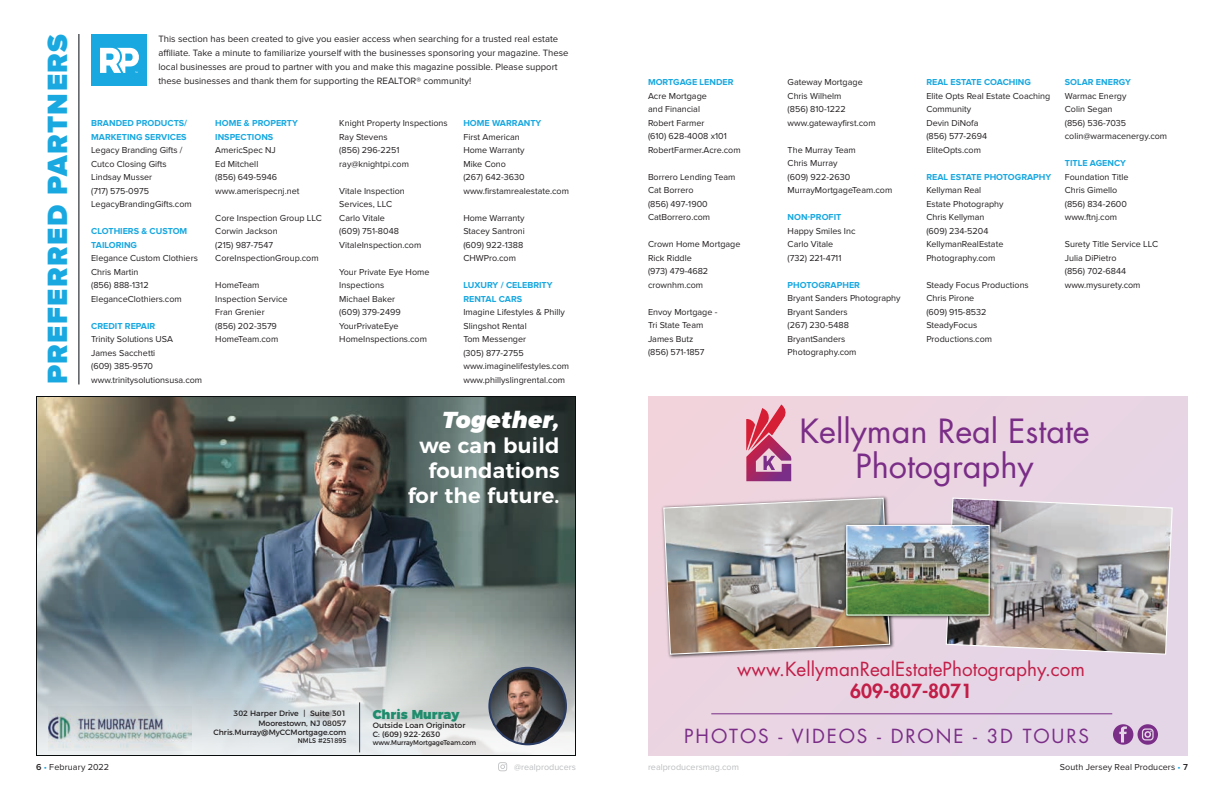
<style>
.page{position:relative;width:1224px;height:792px;background:#fff}
.page>*{position:absolute;margin:0;border:0;box-sizing:border-box;transform-origin:0 0}
.t1{font:32.5px/35.1px "Futura Std";color:#7a2e87;text-align:center}
.t2{font:900 28.9px "Proxima Nova";letter-spacing:.05em;color:#19a8e0}
.t3{font:italic 900 23px "Montserrat";letter-spacing:.01em;color:#fff}
.t4{font:600 21px/25px "Montserrat";letter-spacing:.01em;color:#fff;text-align:right}
.t5{font:18.9px "Futura Std";color:#c21f48}
.t6{font:18.9px "Futura Std";letter-spacing:.1em;color:#7a2e87}
.t7{font:800 18.9px "Futura Std";color:#c21f48}
.t8{font:900 12.9px "Montserrat";color:#1f8d6d}
.t9{font:9.5px/14px "Proxima Nova";color:#231f20}
.t10{font:9px/13.5px "Proxima Nova";color:#231f20}
.t11{font:700 9px/13.5px "Proxima Nova";color:#19a8e0}
.t12{font:9px "Proxima Nova";color:#bcbec0}
.t13{font:7.7px/9.3px "Montserrat";color:#231f20}
.t14{font:6.9px "Montserrat";color:#231f20;scale:.93 1}
.s1{font-weight:600}
.s2{color:#19a8e0}
</style>
<div class="page">
<svg style="left:498px;top:762px;width:9px;height:9px"></svg>
<hr style="left:79px;top:34px;width:1px;height:350px;background:#00080f">
<div style="left:91px;top:34px;width:55px;height:52px;background:#19a8e0"></div>
<svg style="left:100px;top:48px;width:39px;height:25px"></svg>
<img style="left:36px;top:396px;width:540px;height:360px">
<div style="left:648px;top:396px;width:540px;height:360px;background:#e9d5e3"></div>
<svg style="left:746px;top:405px;width:46px;height:76px"></svg>
<hr style="left:711px;top:713px;width:401px;height:1px;background:#7a2e87">
<svg style="left:1113px;top:724px;width:45px;height:21px"></svg>
<img style="left:946px;top:497px;width:227px;height:158px">
<img style="left:661px;top:496px;width:233px;height:163px">
<img style="left:663px;top:497px;width:228px;height:158px">
<img style="left:843px;top:521px;width:152px;height:100px">
<img style="left:848px;top:527px;width:140px;height:87px">
<div style="left:846px;top:525px;width:144px;height:91px;border:1px solid #fff"></div>
<h2 class="t2" style="left:44px;top:384px;width:352px;rotate:-90deg">PREFERRED PARTNERS</h2>
<p class="t9" style="left:158px;top:31px;width:412px">This section has been created to give you easier access when searching for a trusted real estate affiliate. Take a minute to familiarize yourself with the businesses sponsoring your magazine. These local businesses are proud to partner with you and make this magazine possible. Please support these businesses and thank them for supporting the REALTOR® community!</p>
<p class="t11" style="left:91px;top:117px;width:98px">BRANDED PRODUCTS/<br>MARKETING SERVICES</p>
<p class="t10" style="left:91px;top:144px;width:102px">Legacy Branding Gifts /<br>Cutco Closing Gifts<br>Lindsay Musser<br>(717) 575-0975<br>LegacyBrandingGifts.com</p>
<p class="t11" style="left:91px;top:225px;width:98px">CLOTHIERS &amp; CUSTOM<br>TAILORING</p>
<p class="t10" style="left:91px;top:252px;width:108px">Elegance Custom Clothiers<br>Chris Martin<br>(856) 888-1312<br>EleganceClothiers.com</p>
<p class="t11" style="left:91px;top:319px;width:66px">CREDIT REPAIR</p>
<p class="t10" style="left:91px;top:333px;width:113px">Trinity Solutions USA<br>James Sacchetti<br>(609) 385-9570 www.trinitysolutionsusa.com</p>
<p class="t11" style="left:215px;top:117px;width:84px">HOME &amp; PROPERTY<br>INSPECTIONS</p>
<p class="t10" style="left:215px;top:144px;width:86px">AmericSpec NJ<br>Ed Mitchell<br>(856) 649-5946 www.amerispecnj.net</p>
<p class="t10" style="left:215px;top:211px;width:108px">Core Inspection Group LLC<br>Corwin Jackson<br>(215) 987-7547<br>CoreInspectionGroup.com</p>
<p class="t10" style="left:215px;top:279px;width:74px">HomeTeam<br>Inspection Service<br>Fran Grenier<br>(856) 202-3579<br>HomeTeam.com</p>
<p class="t11" style="left:463px;top:117px;width:80px">HOME WARRANTY</p>
<p class="t10" style="left:463px;top:130px;width:107px">First American<br>Home Warranty<br>Mike Cono<br>(267) 642-3630 www.firstamrealestate.com</p>
<p class="t10" style="left:463px;top:211px;width:63px">Home Warranty<br>Stacey Santroni (609) 922-1388<br>CHWPro.com</p>
<p class="t11" style="left:463px;top:279px;width:91px">LUXURY / CELEBRITY<br>RENTAL CARS</p>
<p class="t10" style="left:463px;top:306px;width:107px">Imagine Lifestyles &amp; Philly<br>Slingshot Rental<br>Tom Messenger<br>(305) 877-2755 www.imaginelifestyles.com www.phillyslingrental.com</p>
<p class="t10" style="left:339px;top:117px;width:110px">Knight Property Inspections<br>Ray Stevens<br>(856) 296-2251 ray@knightpi.com</p>
<p class="t10" style="left:339px;top:184px;width:84px">Vitale Inspection<br>Services, LLC<br>Carlo Vitale<br>(609) 751-8048<br>VitaleInspection.com</p>
<p class="t10" style="left:339px;top:265px;width:92px">Your Private Eye Home<br>Inspections<br>Michael Baker<br>(609) 379-2499<br>YourPrivateEye<br>HomeInspections.com</p>
<h3 class="t3" style="left:442px;top:401px;width:119px">Together,</h3>
<h3 class="t4" style="left:408px;top:431px;width:153px">we can build foundations for the future.</h3>
<p class="t13" style="left:213px;top:708px;width:134px;text-align:right">302 Harper Drive | Suite 301<br>Moorestown, NJ 08057<br>Chris.Murray@MyCCMortgage.com</p>
<p class="t14" style="left:298px;top:735px;width:54px">NMLS #251895</p>
<h3 class="t8" style="left:373px;top:703px;width:88px">Chris Murray</h3>
<p class="t13" style="left:373px;top:720px;width:94px">Outside Loan Originator<br>C: (609) 922-2630</p>
<p class="t14" style="left:373px;top:737px;width:113px">www.MurrayMortgageTeam.com</p>
<p class="t11" style="left:648px;top:76px;width:87px">MORTGAGE LENDER</p>
<p class="t10" style="left:648px;top:89px;width:94px">Acre Mortgage<br>and Financial<br>Robert Farmer<br>(610) 628-4008 x101<br>RobertFarmer.Acre.com</p>
<p class="t10" style="left:648px;top:170px;width:89px">Borrero Lending Team<br>Cat Borrero<br>(856) 497-1900<br>CatBorrero.com</p>
<p class="t10" style="left:648px;top:237px;width:94px">Crown Home Mortgage<br>Rick Riddle<br>(973) 479-4682 crownhm.com</p>
<p class="t10" style="left:648px;top:305px;width:71px">Envoy Mortgage -<br>Tri State Team<br>James Butz<br>(856) 571-1857</p>
<p class="t10" style="left:788px;top:75px;width:90px">Gateway Mortgage<br>Chris Wilhelm<br>(856) 810-1222 www.gatewayfirst.com</p>
<p class="t10" style="left:788px;top:143px;width:106px">The Murray Team<br>Chris Murray<br>(609) 922-2630<br>MurrayMortgageTeam.com</p>
<p class="t11" style="left:788px;top:211px;width:55px">NON-PROFIT</p>
<p class="t10" style="left:788px;top:224px;width:69px">Happy Smiles Inc<br>Carlo Vitale<br>(732) 221-4711</p>
<p class="t11" style="left:788px;top:278px;width:74px">PHOTOGRAPHER</p>
<p class="t10" style="left:788px;top:291px;width:115px">Bryant Sanders Photography<br>Bryant Sanders<br>(267) 230-5488<br>BryantSanders<br>Photography.com</p>
<p class="t11" style="left:926px;top:76px;width:106px">REAL ESTATE COACHING</p>
<p class="t10" style="left:926px;top:89px;width:126px">Elite Opts Real Estate Coaching<br>Community<br>Devin DiNofa<br>(856) 577-2694<br>EliteOpts.com</p>
<p class="t11" style="left:926px;top:170px;width:126px">REAL ESTATE PHOTOGRAPHY</p>
<p class="t10" style="left:926px;top:183px;width:79px">Kellyman Real<br>Estate Photography<br>Chris Kellyman (609) 234-5204<br>KellymanRealEstate<br>Photography.com</p>
<p class="t10" style="left:926px;top:278px;width:104px">Steady Focus Productions<br>Chris Pirone<br>(609) 915-8532<br>SteadyFocus<br>Productions.com</p>
<p class="t11" style="left:1065px;top:76px;width:68px">SOLAR ENERGY</p>
<p class="t10" style="left:1065px;top:89px;width:104px">Warmac Energy<br>Colin Segan<br>(856) 536-7035 colin@warmacenergy.com</p>
<p class="t11" style="left:1065px;top:157px;width:63px">TITLE AGENCY</p>
<p class="t10" style="left:1065px;top:170px;width:65px">Foundation Title<br>Chris Gimello (856) 834-2600 www.ftnj.com</p>
<p class="t10" style="left:1065px;top:237px;width:95px">Surety Title Service LLC<br>Julia DiPietro<br>(856) 702-6844 www.mysurety.com</p>
<h1 class="t1" style="left:799px;top:414px;width:292px">Kellyman Real Estate<br>Photography</h1>
<h3 class="t5" style="left:737px;top:657px;width:349px">www.KellymanRealEstatePhotography.com</h3>
<h3 class="t7" style="left:850px;top:679px;width:123px">609-807-8071</h3>
<h3 class="t6" style="left:684px;top:724px;width:406px">PHOTOS - VIDEOS - DRONE - 3D TOURS</h3>
<p class="t10" style="left:36px;top:761px;width:75px"><span class="s1">6</span> <span class="s2">•</span> February 2022</p>
<p class="t12" style="left:514px;top:762px;width:63px">@realproducers</p>
<p class="t12" style="left:648px;top:762px;width:92px">realproducersmag.com</p>
<p class="t10" style="left:1060px;top:761px;width:130px">South Jersey Real Producers <span class="s2">•</span> <span class="s1">7</span></p>
</div>
